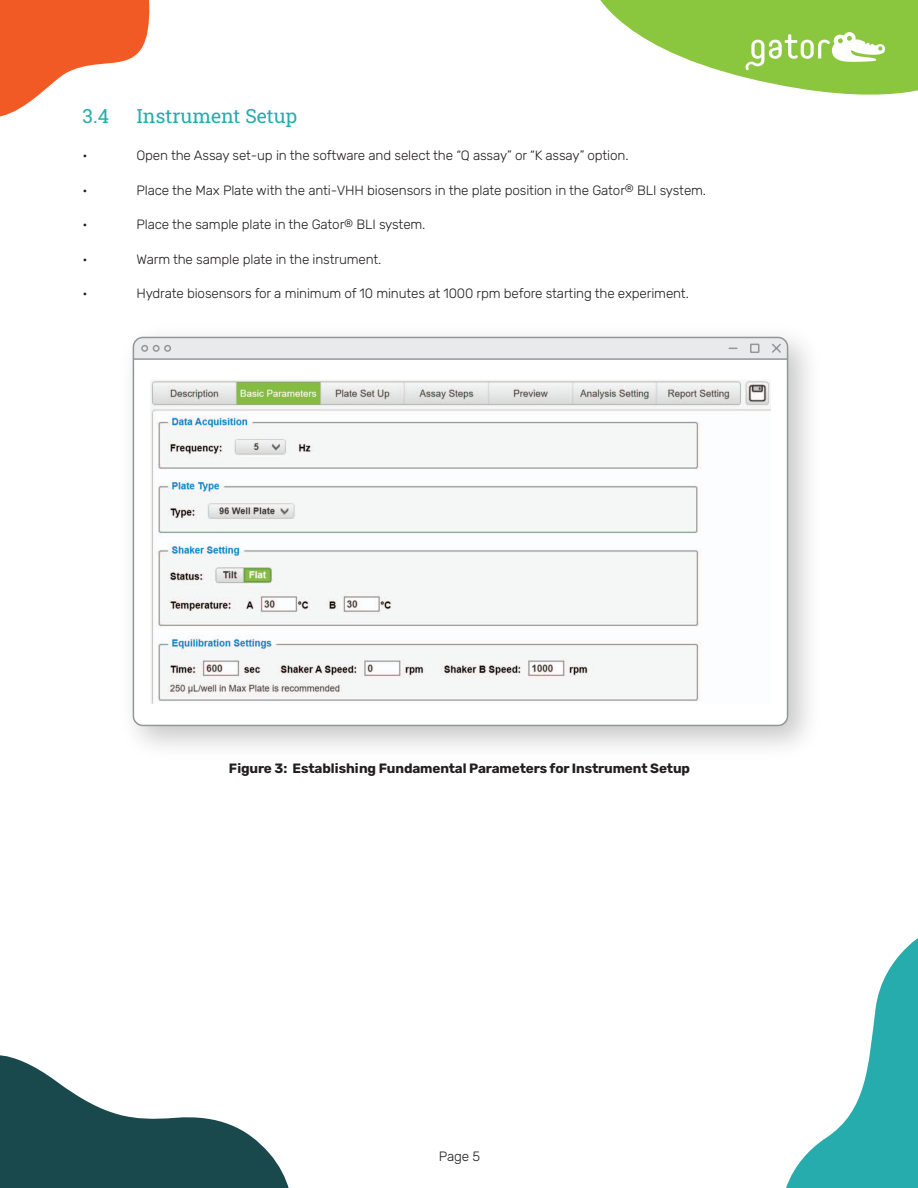
<style>
.page{position:relative;width:918px;height:1188px;background:#fff}
.page>*{position:absolute;margin:0;border:0;box-sizing:border-box;transform-origin:0 0}
.t1{font:19.5px "Roboto Slab";color:#26acac}
.t2{font:300 13.5px "Rubik";letter-spacing:-.01em;color:#231f20}
.t3{font:700 13.5px "Rubik";letter-spacing:-.01em;color:#231f20}
</style>
<div class="page">
<svg style="left:600px;top:0;width:318px;height:95px"></svg>
<svg style="left:0;top:1055px;width:289px;height:133px"></svg>
<svg style="left:786px;top:938px;width:132px;height:250px"></svg>
<svg style="left:0;top:0;width:150px;height:117px"></svg>
<img style="left:132px;top:336px;width:677px;height:411px">
<svg style="left:133px;top:360px;width:655px;height:365px"></svg>
<hr style="left:133px;top:358px;width:655px;height:2px;background:#939698">
<svg style="left:133px;top:337px;width:655px;height:22px;background:#e0e1e2"></svg>
<img style="left:150px;top:380px;width:621px;height:324px">
<h1 class="t1" style="left:82px;top:102px;width:28px">3.4</h1>
<h1 class="t1" style="left:136px;top:102px;width:162px">Instrument Setup</h1>
<p class="t2" style="left:82px;top:148px;width:7px">•</p>
<p class="t2" style="left:136px;top:148px;width:494px">Open the Assay set-up in the software and select the “Q assay” or “K assay” option.</p>
<p class="t2" style="left:82px;top:183px;width:7px">•</p>
<p class="t2" style="left:136px;top:183px;width:571px">Place the Max Plate with the anti-VHH biosensors in the plate position in the Gator<sup>®</sup> BLI system.</p>
<p class="t2" style="left:82px;top:217px;width:7px">•</p>
<p class="t2" style="left:136px;top:217px;width:291px">Place the sample plate in the Gator<sup>®</sup> BLI system.</p>
<p class="t2" style="left:82px;top:252px;width:7px">•</p>
<p class="t2" style="left:136px;top:252px;width:246px">Warm the sample plate in the instrument.</p>
<p class="t2" style="left:82px;top:286px;width:7px">•</p>
<p class="t2" style="left:136px;top:286px;width:554px">Hydrate biosensors for a minimum of 10 minutes at 1000 rpm before starting the experiment.</p>
<p class="t3" style="left:229px;top:761px;width:463px">Figure 3: Establishing Fundamental Parameters for Instrument Setup</p>
<p class="t2" style="left:439px;top:1149px;width:43px">Page 5</p>
</div>
